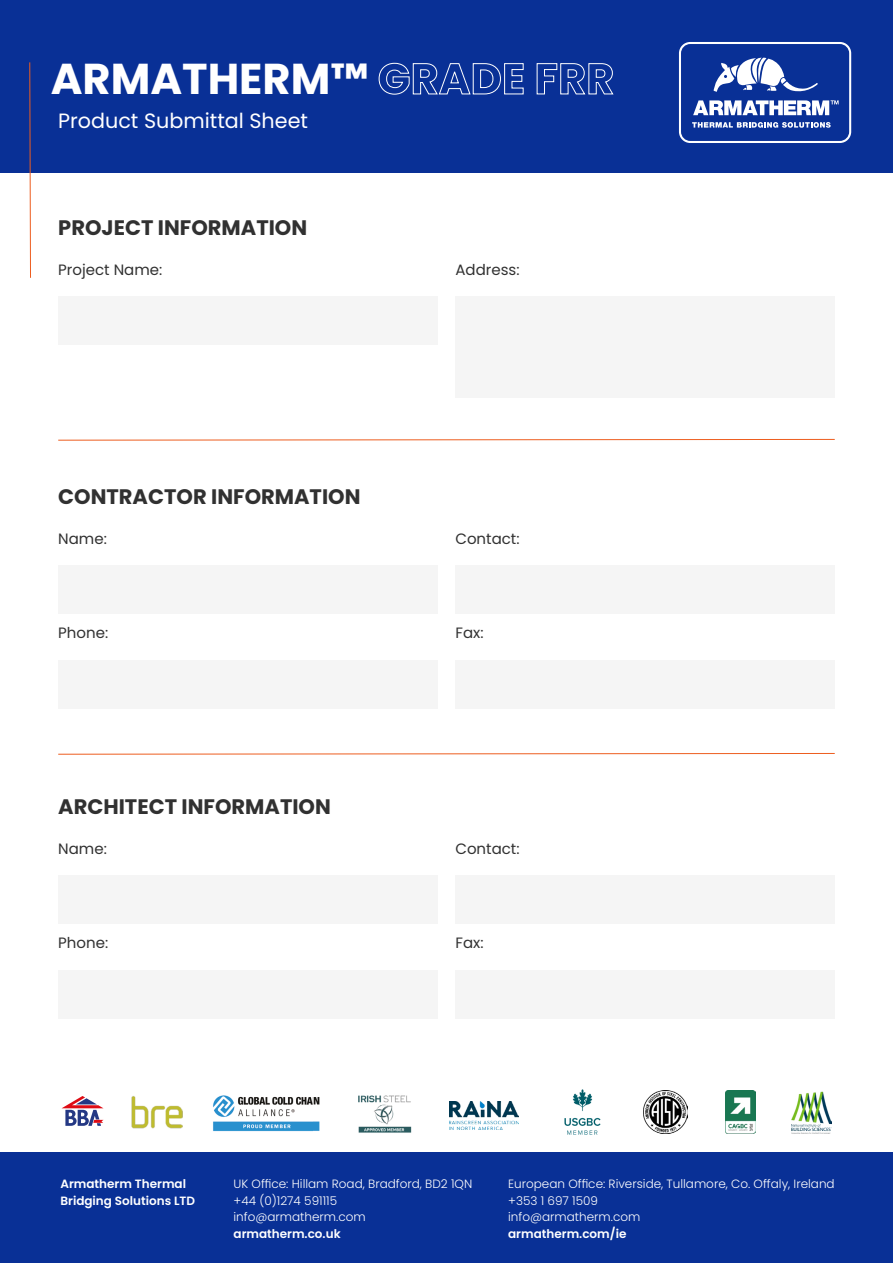
<style>
.page{position:relative;width:893px;height:1263px;background:#fff}
.page>*{position:absolute;margin:0;border:0;box-sizing:border-box;transform-origin:0 0}
.t1{font:700 43.2px "Poppins";color:#fff}
.t2{font:700 21px "Poppins";color:#313131}
.t3{font:20.7px "Poppins";color:#fff}
.t4{font:15px "Poppins";color:#313131}
.t5{font:300 12px/16.5px "Poppins";color:#fff}
.t6{font:600 12px/16.5px "Poppins";color:#fff}
</style>
<div class="page">
<div style="left:0;top:0;width:893px;height:172px;background:#093096"></div>
<svg style="left:679px;top:42px;width:172px;height:101px"></svg>
<svg style="left:29px;top:62px;width:2px;height:216px"></svg>
<div style="left:58px;top:296px;width:379px;height:49px;background:#f5f5f5"></div>
<div style="left:58px;top:565px;width:379px;height:49px;background:#f5f5f5"></div>
<div style="left:58px;top:875px;width:379px;height:49px;background:#f5f5f5"></div>
<div style="left:58px;top:660px;width:379px;height:49px;background:#f5f5f5"></div>
<div style="left:58px;top:970px;width:379px;height:49px;background:#f5f5f5"></div>
<div style="left:455px;top:296px;width:380px;height:101px;background:#f5f5f5"></div>
<div style="left:455px;top:565px;width:380px;height:49px;background:#f5f5f5"></div>
<div style="left:455px;top:875px;width:380px;height:49px;background:#f5f5f5"></div>
<div style="left:455px;top:660px;width:380px;height:49px;background:#f5f5f5"></div>
<div style="left:455px;top:970px;width:380px;height:49px;background:#f5f5f5"></div>
<svg style="left:58px;top:439px;width:777px;height:2px;background:#f5ad8e"></svg>
<svg style="left:58px;top:753px;width:777px;height:2px;background:#f5ad8e"></svg>
<img style="left:564px;top:1089px;width:37px;height:45px">
<img style="left:644px;top:1090px;width:43px;height:44px">
<img style="left:213px;top:1095px;width:107px;height:37px">
<img style="left:358px;top:1095px;width:54px;height:38px">
<img style="left:131px;top:1096px;width:52px;height:33px">
<img style="left:450px;top:1101px;width:69px;height:28px">
<img style="left:725px;top:1090px;width:31px;height:43px">
<img style="left:792px;top:1091px;width:39px;height:43px">
<svg style="left:62px;top:1096px;width:42px;height:30px"></svg>
<div style="left:0;top:1152px;width:893px;height:111px;background:#093096"></div>
<h1 class="t1" style="left:51px;top:54px;width:565px">ARMATHERM™ GRADE FRR</h1>
<h3 class="t3" style="left:58px;top:109px;width:251px">Product Submittal Sheet</h3>
<h2 class="t2" style="left:58px;top:216px;width:250px">PROJECT INFORMATION</h2>
<p class="t4" style="left:58px;top:261px;width:106px">Project Name:</p>
<h2 class="t2" style="left:58px;top:485px;width:304px">CONTRACTOR INFORMATION</h2>
<p class="t4" style="left:58px;top:530px;width:50px">Name:</p>
<p class="t4" style="left:58px;top:624px;width:51px">Phone:</p>
<h2 class="t2" style="left:58px;top:794px;width:274px">ARCHITECT INFORMATION</h2>
<p class="t4" style="left:58px;top:839px;width:50px">Name:</p>
<p class="t4" style="left:58px;top:934px;width:51px">Phone:</p>
<p class="t4" style="left:455px;top:261px;width:66px">Address:</p>
<p class="t4" style="left:455px;top:530px;width:66px">Contact:</p>
<p class="t4" style="left:455px;top:624px;width:30px">Fax:</p>
<p class="t4" style="left:455px;top:839px;width:66px">Contact:</p>
<p class="t4" style="left:455px;top:934px;width:30px">Fax:</p>
<p class="t6" style="left:60px;top:1176px;width:136px">Armatherm Thermal<br>Bridging Solutions LTD</p>
<p class="t5" style="left:234px;top:1176px;width:240px">UK Office: Hillam Road, Bradford, BD2 1QN +44 (0)1274 591115 info@armatherm.com</p>
<p class="t6" style="left:234px;top:1225px;width:109px">armatherm.co.uk</p>
<p class="t5" style="left:508px;top:1176px;width:328px">European Office: Riverside, Tullamore, Co. Offaly, Ireland +353 1 697 1509<br>info@armatherm.com</p>
<p class="t6" style="left:508px;top:1225px;width:120px">armatherm.com/ie</p>
</div>
